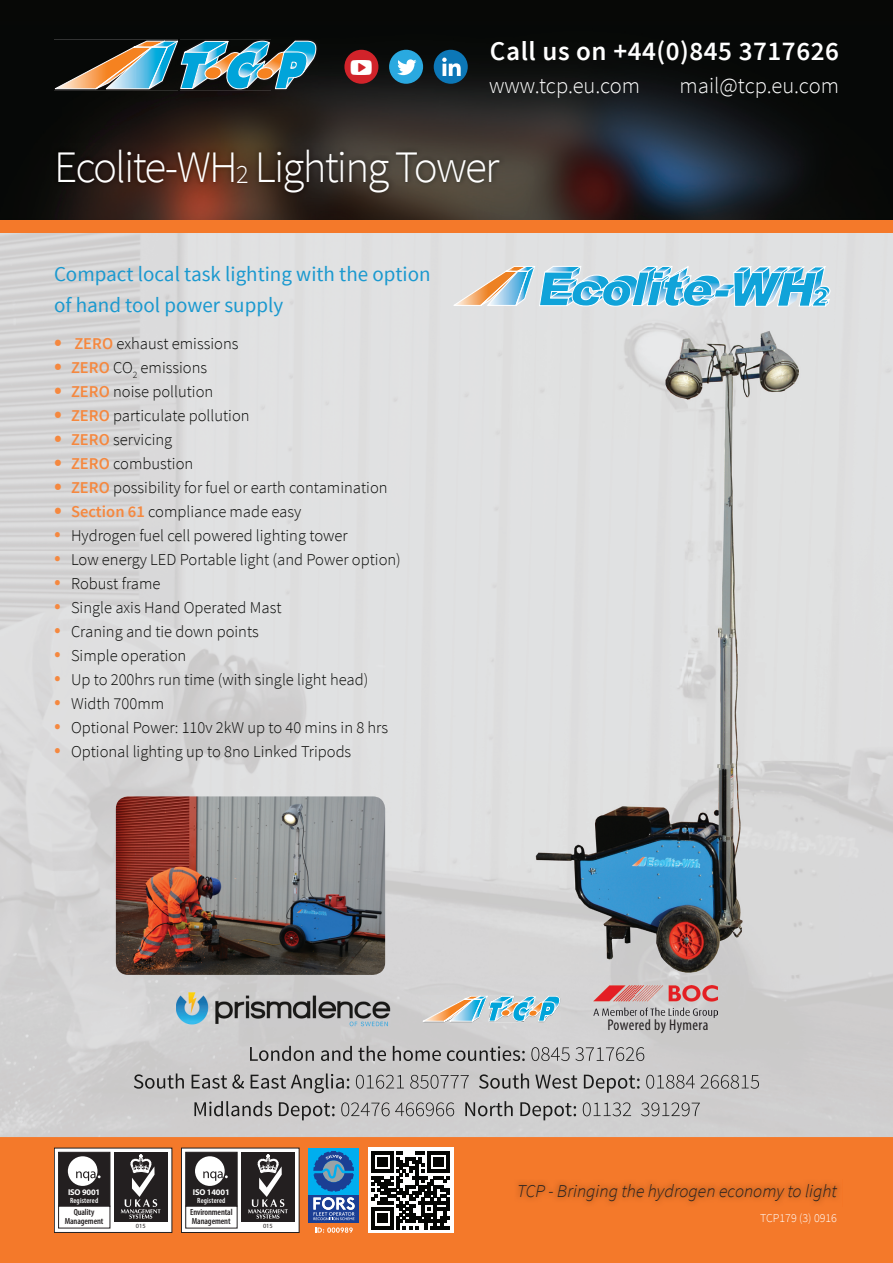
<style>
.page{position:relative;width:893px;height:1263px;background:#fff}
.page>*{position:absolute;margin:0;border:0;box-sizing:border-box;transform-origin:0 0}
.t1{font:300 45px "Source Sans Pro";letter-spacing:-.04em;color:#fff}
.t2{font:600 27px "Source Sans Pro";letter-spacing:.02em;color:#fff}
.t3{font:300 22.5px "Source Sans Pro";color:#fff}
.t4{font:21px/31.5px "Source Sans Pro";color:#1b99cf}
.t5{font:italic 300 18px "Source Sans Pro";color:#231f20}
.t6{font:300 16.5px "Source Sans Pro";color:#070806}
.t7{font:condensed 15.45px "Myriad Pro";letter-spacing:.02em;color:#231f20}
.t8{font:300 12px "Source Sans Pro";color:#fff}
.t9{font:600 condensed 9px/9px "Myriad Pro";letter-spacing:-.01em;color:#231f20;text-align:center}
.t10{font:700 8.4px "Myriad Pro";letter-spacing:-.02em;color:#fff}
.t11{font:600 condensed 7.5px "Myriad Pro";letter-spacing:.02em;color:#fff}
.t12{font:6.3px "Myriad Pro";color:#231f20}
.s1{font-size:26.25px}
.s2{font-weight:600;font-size:24px;color:#f5883f}
.s3{font-weight:600;color:#f5883f}
.s4{font-size:24px;color:#f5883f}
</style>
<div class="page">
<div style="left:0;top:0;width:893px;height:25px;background:#070806"></div>
<img style="left:0;top:25px;width:893px;height:195px">
<div style="left:0;top:220px;width:893px;height:13px;background:#f4792a"></div>
<div style="left:0;top:1137px;width:893px;height:126px;background:#f4792a"></div>
<img style="left:54px;top:39px;width:264px;height:51px">
<svg style="left:55px;top:41px;width:261px;height:49px;background:#537579"></svg>
<div style="left:525px;top:975px;width:264px;height:162px;background:#cfcdcd"></div>
<img style="left:53px;top:144px;width:452px;height:54px">
<div style="left:389px;top:50px;width:34px;height:34px;background:#2aa9e0;border-radius:50%"></div>
<svg style="left:397px;top:59px;width:19px;height:16px"></svg>
<div style="left:434px;top:50px;width:34px;height:34px;background:#0c77b7;border-radius:50%"></div>
<svg style="left:442px;top:58px;width:19px;height:18px"></svg>
<img style="left:134px;top:1073px;width:217px;height:20px">
<img style="left:356px;top:1075px;width:118px;height:14px">
<img style="left:479px;top:1073px;width:162px;height:20px">
<img style="left:646px;top:1075px;width:113px;height:14px">
<img style="left:194px;top:1101px;width:141px;height:19px">
<img style="left:341px;top:1102px;width:118px;height:14px">
<img style="left:465px;top:1101px;width:111px;height:19px">
<img style="left:583px;top:1102px;width:117px;height:14px">
<img style="left:250px;top:1046px;width:275px;height:15px">
<img style="left:531px;top:1047px;width:113px;height:14px">
<div style="left:308px;top:1148px;width:51px;height:49px;background:#00aeef"></div>
<div style="left:308px;top:1195px;width:51px;height:28px;background:#1b3f94"></div>
<svg style="left:315px;top:1227px;width:38px;height:6px"></svg>
<svg style="left:313px;top:1151px;width:42px;height:69px"></svg>
<svg style="left:56px;top:1150px;width:114px;height:81px;background:#ececec"></svg>
<div style="left:54px;top:1148px;width:118px;height:85px;border:1px solid #231f20"></div>
<div style="left:58px;top:1152px;width:52px;height:54px;background:#231f20;border:1px solid #231f20"></div>
<div style="left:58px;top:1206px;width:52px;height:22px;background:#fff;border:1px solid #231f20"></div>
<div style="left:68px;top:1156px;width:29px;height:30px;background:#fff;border-radius:50%"></div>
<svg style="left:76px;top:1171px;width:25px;height:10px"></svg>
<div style="left:114px;top:1152px;width:54px;height:69px;background:#231f20"></div>
<svg style="left:121px;top:1154px;width:40px;height:65px"></svg>
<div style="left:368px;top:1148px;width:85px;height:85px;background:linear-gradient(to right,#fff,#fff)"></div>
<svg style="left:372px;top:1151px;width:77px;height:78px;background:#5b5c5b"></svg>
<svg style="left:183px;top:1150px;width:114px;height:81px;background:#e9e9e9"></svg>
<div style="left:181px;top:1148px;width:118px;height:85px;border:1px solid #231f20"></div>
<div style="left:185px;top:1152px;width:52px;height:54px;background:#231f20;border:1px solid #231f20"></div>
<div style="left:185px;top:1206px;width:52px;height:22px;background:#fff;border:1px solid #231f20"></div>
<div style="left:195px;top:1156px;width:30px;height:30px;background:#fff;border-radius:50%"></div>
<svg style="left:203px;top:1171px;width:25px;height:10px"></svg>
<div style="left:241px;top:1152px;width:54px;height:69px;background:#231f20"></div>
<svg style="left:248px;top:1154px;width:40px;height:65px"></svg>
<div style="left:344px;top:50px;width:34px;height:34px;background:#d1232a;border-radius:50%"></div>
<img style="left:594px;top:985px;width:124px;height:32px">
<img style="left:176px;top:992px;width:214px;height:34px">
<svg style="left:423px;top:995px;width:137px;height:27px;background:#adc8cc"></svg>
<svg style="left:454px;top:266px;width:377px;height:40px;background:#8ac7dd"></svg>
<img style="left:116px;top:796px;width:269px;height:179px">
<img style="left:489px;top:331px;width:350px;height:644px">
<h2 class="t2" style="left:490px;top:34px;width:351px">Call us on +44(0)845 3717626</h2>
<h3 class="t3" style="left:489px;top:72px;width:153px">www.tcp.eu.com</h3>
<h3 class="t3" style="left:680px;top:72px;width:161px">mail@tcp.eu.com</h3>
<h1 class="t1" style="left:54px;top:139px;width:447px">Ecolite-WH<span class="s1">2</span> Lighting Tower</h1>
<p class="t4" style="left:54px;top:259px;width:378px">Compact local task lighting with the option of hand tool power supply</p>
<p class="t6" style="left:54px;top:333px;width:186px"><span class="s2">•</span> <span class="s3">ZERO</span> exhaust emissions</p>
<p class="t6" style="left:54px;top:357px;width:155px"><span class="s2">•</span> <span class="s3">ZERO</span> CO<sub>2</sub> emissions</p>
<p class="t6" style="left:54px;top:381px;width:161px"><span class="s2">•</span> <span class="s3">ZERO</span> noise pollution</p>
<p class="t6" style="left:54px;top:405px;width:197px"><span class="s2">•</span> <span class="s3">ZERO</span> particulate pollution</p>
<p class="t6" style="left:54px;top:429px;width:120px"><span class="s2">•</span> <span class="s3">ZERO</span> servicing</p>
<p class="t6" style="left:54px;top:453px;width:141px"><span class="s2">•</span> <span class="s3">ZERO</span> combustion</p>
<p class="t6" style="left:54px;top:477px;width:335px"><span class="s2">•</span> <span class="s3">ZERO</span> possibility for fuel or earth contamination</p>
<p class="t6" style="left:54px;top:501px;width:249px"><span class="s2">•</span> <span class="s3">Section 61</span> compliance made easy</p>
<p class="t6" style="left:54px;top:525px;width:295px"><span class="s4">•</span> Hydrogen fuel cell powered lighting tower</p>
<p class="t6" style="left:54px;top:549px;width:348px"><span class="s4">•</span> Low energy LED Portable light (and Power option)</p>
<p class="t6" style="left:54px;top:573px;width:108px"><span class="s4">•</span> Robust frame</p>
<p class="t6" style="left:54px;top:597px;width:229px"><span class="s4">•</span> Single axis Hand Operated Mast</p>
<p class="t6" style="left:54px;top:621px;width:206px"><span class="s4">•</span> Craning and tie down points</p>
<p class="t6" style="left:54px;top:645px;width:134px"><span class="s4">•</span> Simple operation</p>
<p class="t6" style="left:54px;top:669px;width:316px"><span class="s4">•</span> Up to 200hrs run time (with single light head)</p>
<p class="t6" style="left:54px;top:693px;width:112px"><span class="s4">•</span> Width 700mm</p>
<p class="t6" style="left:54px;top:717px;width:336px"><span class="s4">•</span> Optional Power: 110v 2kW up to 40 mins in 8 hrs</p>
<p class="t6" style="left:54px;top:741px;width:299px"><span class="s4">•</span> Optional lighting up to 8no Linked Tripods</p>
<p class="t10" style="left:68px;top:1187px;width:34px">ISO 9001</p>
<p class="t11" style="left:70px;top:1197px;width:30px">Registered</p>
<p class="t9" style="left:65px;top:1208px;width:40px">Quality<br>Management</p>
<p class="t12" style="left:136px;top:1222px;width:11px">015</p>
<p class="t10" style="left:193px;top:1187px;width:38px">ISO 14001</p>
<p class="t11" style="left:197px;top:1197px;width:30px">Registered</p>
<p class="t9" style="left:190px;top:1208px;width:44px;text-align:left">Environmental<br>Management</p>
<p class="t12" style="left:263px;top:1222px;width:11px">015</p>
<p class="t7" style="left:607px;top:1015px;width:102px">Powered by Hymera</p>
<p class="t5" style="left:517px;top:1180px;width:321px">TCP - Bringing the hydrogen economy to light</p>
<p class="t8" style="left:760px;top:1211px;width:78px">TCP179 (3) 0916</p>
</div>
